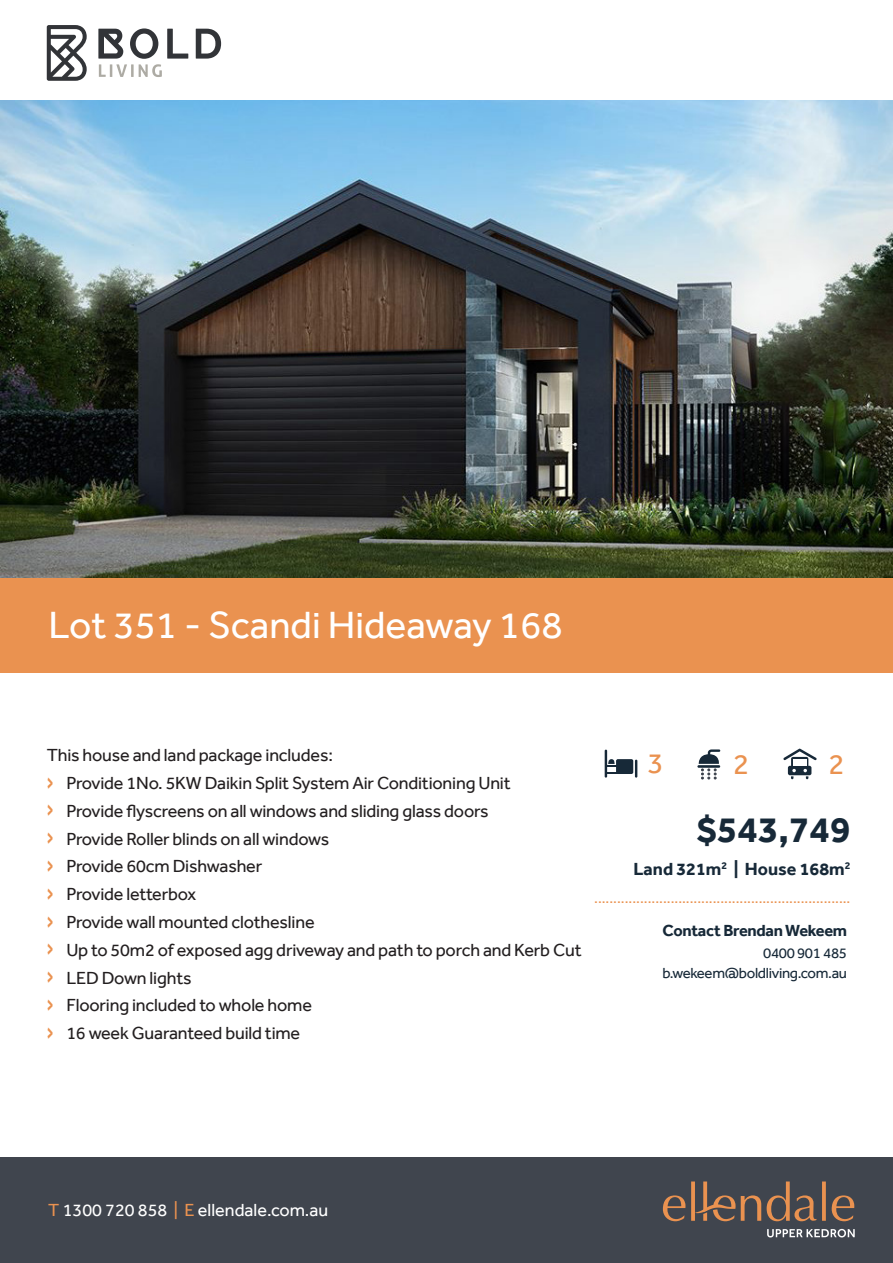
<style>
.page{position:relative;width:893px;height:1263px;background:#fff}
.page>*{position:absolute;margin:0;border:0;box-sizing:border-box;transform-origin:0 0}
.t1{font:39px "Effra";color:#fff}
.t2{font:700 37.5px "Effra";color:#172938}
.t3{font:29.55px "Effra";color:#ea9250}
.t4{font:18px "Effra";letter-spacing:-.01em;color:#231f20}
.t5{font:18px "Effra";color:#fff}
.t6{font:700 18px "Effra";color:#172938}
.t7{font:700 16.5px "Effra";letter-spacing:-.02em;color:#172938}
.t8{font:15px "Effra";color:#ea9250}
.t9{font:15px "Effra";letter-spacing:-.02em;color:#172938}
.s1{font-weight:700;font-size:24px;color:#ea9250}
.s2{color:#ea9250}
</style>
<div class="page">
<img style="left:0;top:101px;width:893px;height:477px">
<div style="left:0;top:578px;width:893px;height:95px;background:#ea9250"></div>
<svg style="left:788px;top:766px;width:23px;height:13px"></svg>
<div style="left:791px;top:757px;width:17px;height:11px;background:#172938;border-radius:2px"></div>
<div style="left:793px;top:759px;width:14px;height:7px;background:#fff"></div>
<svg style="left:783px;top:749px;width:34px;height:11px"></svg>
<div style="left:616px;top:759px;width:17px;height:15px;background:#172938;border-radius:2px"></div>
<svg style="left:635px;top:760px;width:2px;height:18px"></svg>
<hr style="left:605px;top:750px;width:2px;height:28px;background:#172938">
<svg style="left:607px;top:759px;width:10px;height:8px"></svg>
<hr style="left:697px;top:765px;width:23px;height:3px;background:#172938">
<svg style="left:698px;top:749px;width:22px;height:30px"></svg>
<svg style="left:47px;top:25px;width:40px;height:56px"></svg>
<svg style="left:98px;top:28px;width:90px;height:49px"></svg>
<svg style="left:196px;top:29px;width:25px;height:30px"></svg>
<div style="left:0;top:1158px;width:893px;height:105px;background:#40454e"></div>
<svg style="left:767px;top:1229px;width:88px;height:8px"></svg>
<svg style="left:767px;top:1181px;width:49px;height:40px"></svg>
<svg style="left:822px;top:1181px;width:4px;height:40px"></svg>
<svg style="left:832px;top:1195px;width:22px;height:26px"></svg>
<svg style="left:663px;top:1195px;width:22px;height:26px"></svg>
<svg style="left:691px;top:1181px;width:70px;height:40px"></svg>
<p class="t1" style="left:48px;top:602px;width:516px">Lot 351 - Scandi Hideaway 168</p>
<p class="t4" style="left:47px;top:745px;width:288px">This house and land package includes:</p>
<p class="t4" style="left:47px;top:772px;width:465px"><span class="s1">&gt;</span> Provide 1No. 5KW Daikin Split System Air Conditioning Unit</p>
<p class="t4" style="left:47px;top:800px;width:443px"><span class="s1">&gt;</span> Provide flyscreens on all windows and sliding glass doors</p>
<p class="t4" style="left:47px;top:828px;width:284px"><span class="s1">&gt;</span> Provide Roller blinds on all windows</p>
<p class="t4" style="left:47px;top:856px;width:217px"><span class="s1">&gt;</span> Provide 60cm Dishwasher</p>
<p class="t4" style="left:47px;top:883px;width:151px"><span class="s1">&gt;</span> Provide letterbox</p>
<p class="t4" style="left:47px;top:911px;width:269px"><span class="s1">&gt;</span> Provide wall mounted clothesline</p>
<p class="t4" style="left:47px;top:939px;width:536px"><span class="s1">&gt;</span> Up to 50m2 of exposed agg driveway and path to porch and Kerb Cut</p>
<p class="t4" style="left:47px;top:967px;width:146px"><span class="s1">&gt;</span> LED Down lights</p>
<p class="t4" style="left:47px;top:994px;width:267px"><span class="s1">&gt;</span> Flooring included to whole home</p>
<p class="t4" style="left:47px;top:1022px;width:255px"><span class="s1">&gt;</span> 16 week Guaranteed build time</p>
<p class="t3" style="left:648px;top:746px;width:18px">3</p>
<p class="t3" style="left:733px;top:746px;width:18px">2</p>
<p class="t3" style="left:829px;top:746px;width:18px">2</p>
<p class="t2" style="left:697px;top:807px;width:155px">$543,749</p>
<p class="t6" style="left:633px;top:858px;width:219px">Land 321m<sup>2</sup> | House 168m<sup>2</sup></p>
<p class="t8" style="left:594px;top:889px;width:258px">...................................................................</p>
<p class="t7" style="left:662px;top:920px;width:186px">Contact Brendan Wekeem</p>
<p class="t9" style="left:763px;top:944px;width:85px">0400 901 485</p>
<p class="t9" style="left:663px;top:964px;width:186px">b.wekeem@boldliving.com.au</p>
<p class="t5" style="left:48px;top:1199px;width:282px"><span class="s2">T</span> 1300 720 858 <span class="s2">| E</span> ellendale.com.au</p>
</div>
